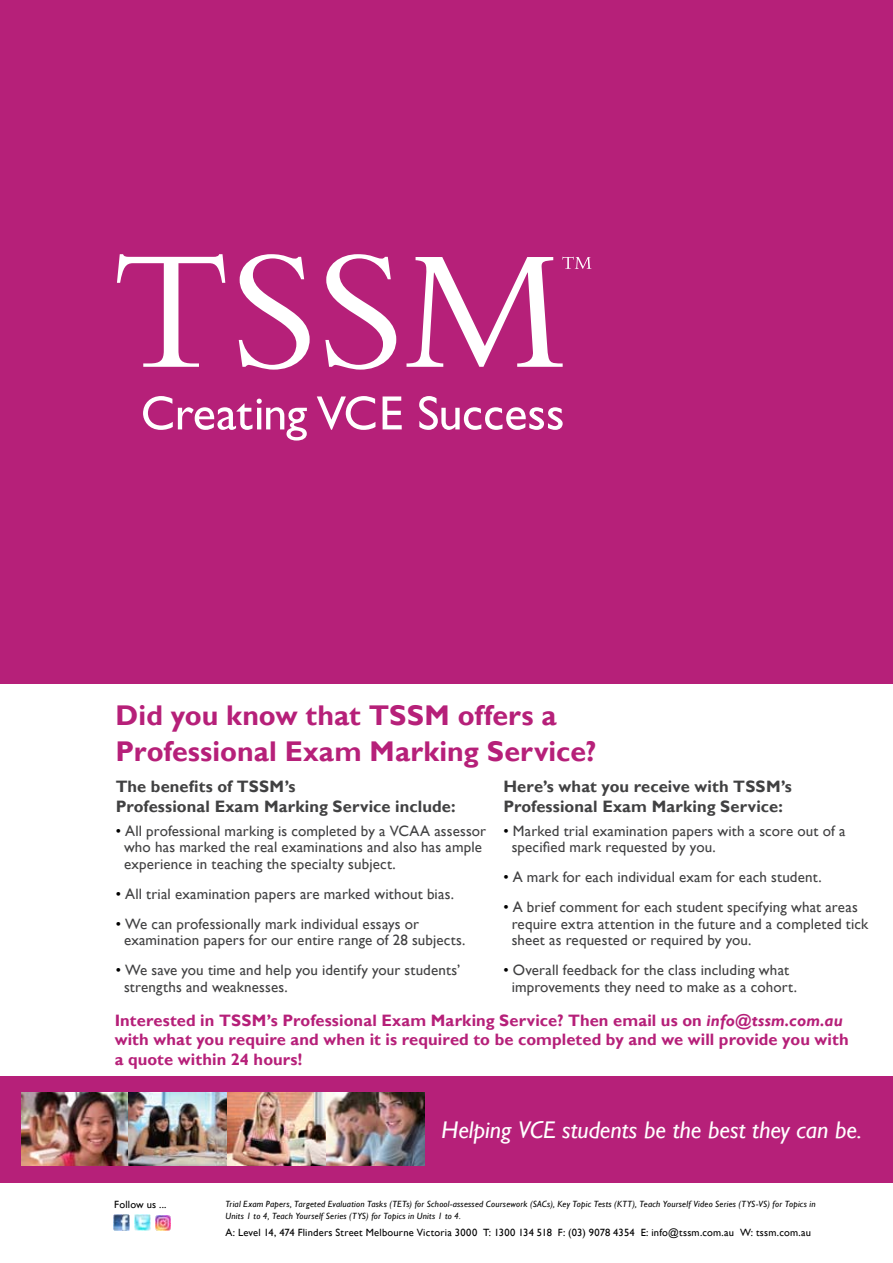
<style>
.page{position:relative;width:893px;height:1263px;background:#fff}
.page>*{position:absolute;margin:0;border:0;box-sizing:border-box;transform-origin:0 0}
.t1{font:700 28.5px/36px "Gill Sans";letter-spacing:.005em;color:#b62079}
.t2{font:italic 24.15px "Gill Sans";color:#fff}
.t3{font:700 16.5px/19.5px "Gill Sans";letter-spacing:.005em;color:#b62079}
.t4{font:700 16.5px/19.5px "Gill Sans";letter-spacing:.01em;color:#414142}
.t5{font:15px/16.5px "Gill Sans";letter-spacing:.01em;color:#414142}
.t6{font:10.5px "Gill Sans";letter-spacing:.02em;color:#000}
.t7{font:italic 9px/12px "Gill Sans";letter-spacing:.025em;color:#000}
.s1{color:#000}
.s2{font-style:italic}
</style>
<div class="page">
<div style="left:0;top:0;width:893px;height:683px;background:#b62079"></div>
<svg style="left:117px;top:254px;width:108px;height:113px"></svg>
<svg style="left:239px;top:254px;width:71px;height:116px"></svg>
<svg style="left:325px;top:254px;width:71px;height:116px"></svg>
<svg style="left:406px;top:257px;width:185px;height:110px"></svg>
<svg style="left:143px;top:396px;width:164px;height:45px"></svg>
<svg style="left:317px;top:396px;width:58px;height:34px"></svg>
<svg style="left:383px;top:396px;width:19px;height:33px"></svg>
<svg style="left:419px;top:396px;width:144px;height:34px"></svg>
<div style="left:0;top:1076px;width:893px;height:106px;background:#b62079"></div>
<img style="left:21px;top:1093px;width:404px;height:73px">
<img style="left:114px;top:1215px;width:15px;height:15px">
<img style="left:134px;top:1214px;width:17px;height:17px">
<img style="left:155px;top:1215px;width:15px;height:15px">
<h1 class="t1" style="left:116px;top:698px;width:482px">Did you know that TSSM offers a<br>Professional Exam Marking Service?</h1>
<p class="t4" style="left:116px;top:777px;width:341px">The benefits of TSSM’s<br>Professional Exam Marking Service include:</p>
<p class="t5" style="left:124px;top:823px;width:364px;text-indent:-8px"><span class="s1">•</span> All professional marking is completed by a VCAA assessor who has marked the real examinations and also has ample experience in teaching the specialty subject.</p>
<p class="t5" style="left:116px;top:886px;width:340px"><span class="s1">•</span> All trial examination papers are marked without bias.</p>
<p class="t5" style="left:124px;top:916px;width:343px;text-indent:-8px"><span class="s1">•</span> We can professionally mark individual essays or examination papers for our entire range of 28 subjects.</p>
<p class="t5" style="left:124px;top:962px;width:338px;text-indent:-8px"><span class="s1">•</span> We save you time and help you identify your students’ strengths and weaknesses.</p>
<p class="t4" style="left:503px;top:777px;width:290px">Here’s what you receive with TSSM’s<br>Professional Exam Marking Service:</p>
<p class="t5" style="left:512px;top:823px;width:335px;text-indent:-8px"><span class="s1">•</span> Marked trial examination papers with a score out of a specified mark requested by you.</p>
<p class="t5" style="left:503px;top:869px;width:320px"><span class="s1">•</span> A mark for each individual exam for each student.</p>
<p class="t5" style="left:512px;top:899px;width:358px;text-indent:-8px"><span class="s1">•</span> A brief comment for each student specifying what areas require extra attention in the future and a completed tick sheet as requested or required by you.</p>
<p class="t5" style="left:503px;top:962px;width:295px;text-align:center"><span class="s1">•</span> Overall feedback for the class including what improvements they need to make as a cohort.</p>
<p class="t3" style="left:115px;top:1011px;width:736px">Interested in TSSM’s Professional Exam Marking Service? Then email us on <span class="s2">info@tssm.com.au </span>with what you require and when it is required to be completed by and we will provide you with a quote within 24 hours!</p>
<p class="t6" style="left:114px;top:1198px;width:54px">Follow us ...</p>
<h2 class="t2" style="left:442px;top:1115px;width:422px">Helping VCE students be the best they can be.</h2>
<p class="t7" style="left:225px;top:1198px;width:592px">Trial Exam Papers, Targeted Evaluation Tasks (TETs) for School-assessed Coursework (SACs), Key Topic Tests (KTT), Teach Yourself Video Series (TYS-VS) for Topics in<br>Units 1 to 4, Teach Yourself Series (TYS) for Topics in Units 1 to 4.</p>
<p class="t6" style="left:225px;top:1226px;width:587px">A: Level 14, 474 Flinders Street Melbourne Victoria 3000 T: 1300 134 518 F: (03) 9078 4354 E: info@tssm.com.au W: tssm.com.au</p>
</div>
